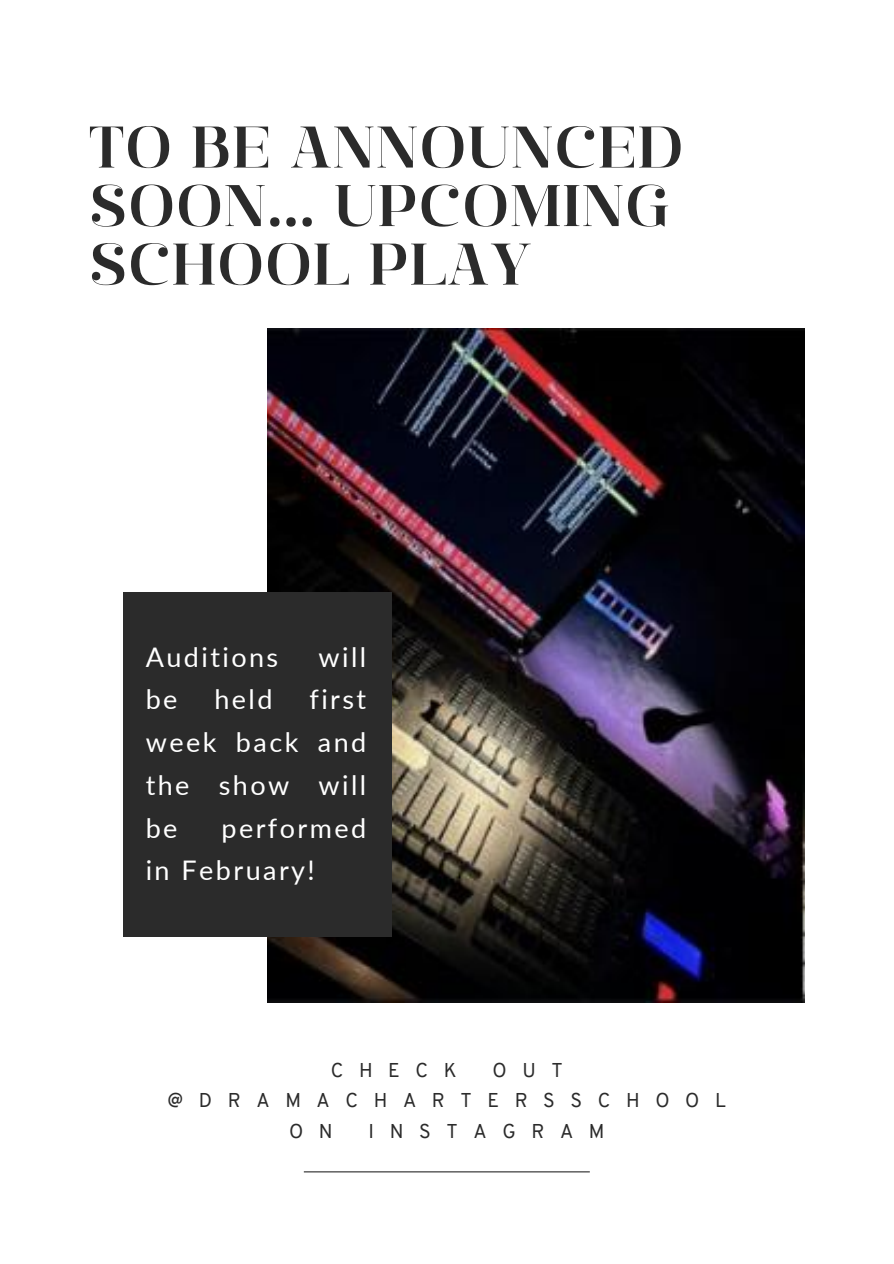
<style>
.page{position:relative;width:894px;height:1264px;background:#fff}
.page>*{position:absolute;margin:0;border:0;box-sizing:border-box;transform-origin:0 0}
.t1{font:58.5px/58.5px "Manison 600";letter-spacing:.03em;color:#2b2b2b}
.t2{font:27px/42.8px "Lato";letter-spacing:.09em;color:#fff;text-align:justify}
.t3{font:19.5px "Overpass";letter-spacing:.8em;color:#2b2b2b}
</style>
<div class="page">
<hr style="left:304px;top:1171px;width:285px;height:1px;background:#2b2b2b">
<img style="left:267px;top:329px;width:537px;height:673px">
<div style="left:123px;top:592px;width:268px;height:344px;background:#2b2b2b"></div>
<h1 class="t1" style="left:89px;top:118px;width:595px">TO BE ANNOUNCED<br>SOON... UPCOMING<br>SCHOOL PLAY</h1>
<p class="t2" style="left:146px;top:634px;width:134px">Auditions</p>
<p class="t2" style="left:318px;top:634px;width:49px">will</p>
<p class="t2" style="left:146px;top:677px;width:33px">be</p>
<p class="t2" style="left:214px;top:677px;width:60px">held</p>
<p class="t2" style="left:146px;top:677px;width:222px;text-indent:164px">first week back and the show will be</p>
<p class="t2" style="left:146px;top:805px;width:222px;text-indent:76px">performed in February!</p>
<p class="t3" style="left:331px;top:1062px;width:127px">CHECK</p>
<p class="t3" style="left:492px;top:1062px;width:72px">OUT</p>
<p class="t3" style="left:167px;top:1092px;width:559px">@DRAMACHARTERSSCHOOL</p>
<p class="t3" style="left:289px;top:1123px;width:45px">O N</p>
<p class="t3" style="left:368px;top:1123px;width:237px">INSTAGRAM</p>
</div>
